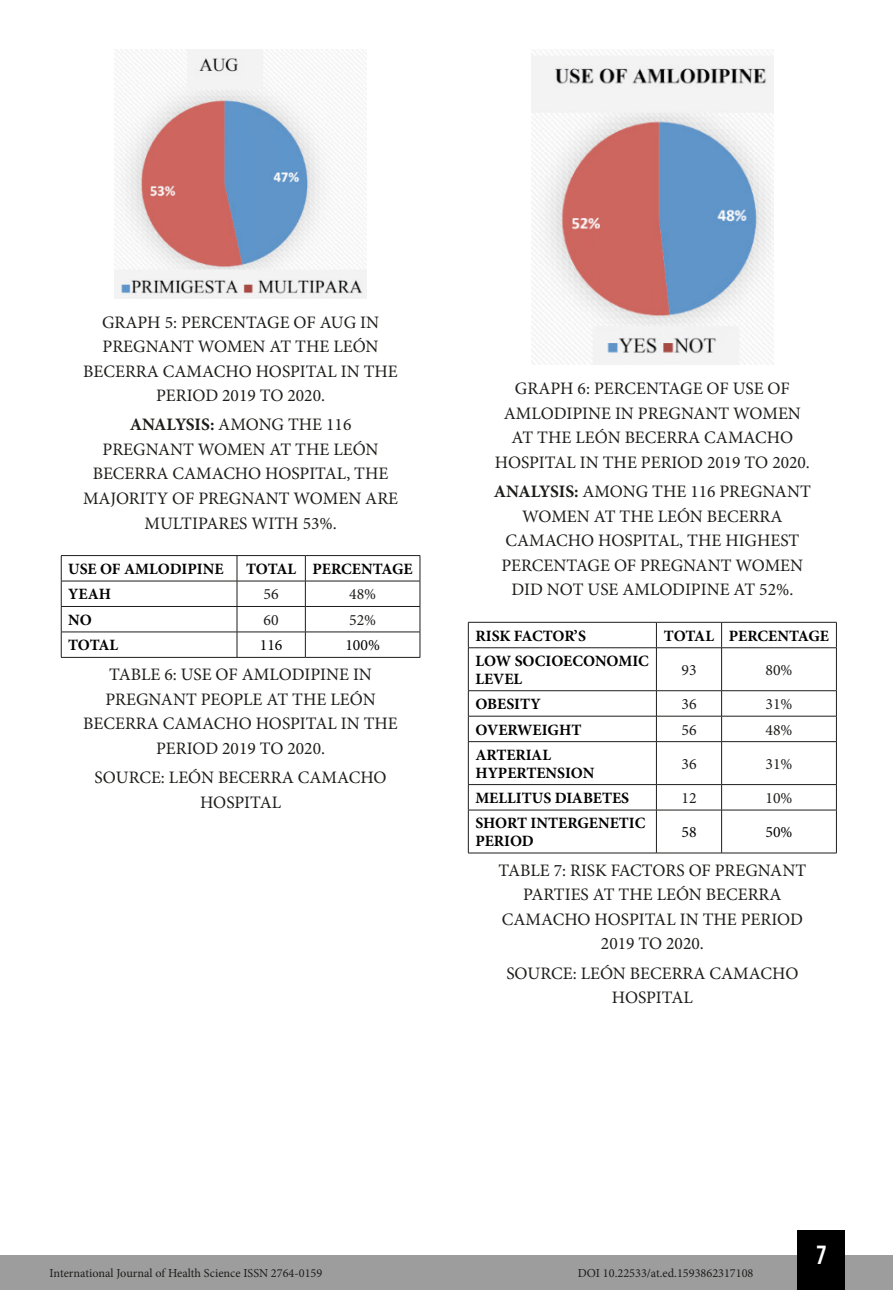
<style>
.page{position:relative;width:893px;height:1290px;background:#fff}
.page>*{position:absolute;margin:0;border:0;box-sizing:border-box;transform-origin:0 0}
.t1{font:26.25px "Bebas Kai";color:#fff}
.t2{font:17.5px/24.5px "Minion Pro";color:#1d1d1b;text-align:center}
.t3{font:700 15.75px/17.5px "Minion Pro";color:#020203}
.t4{font:15.75px "Minion Pro";color:#1d1d1b}
.t5{font:15.75px "Minion Pro";color:#020203}
.t6{font:12.25px "Minion Pro";color:#1d1d1b}
.s1{font-weight:700}
</style>
<div class="page">
<div style="left:0;top:1255px;width:893px;height:35px;background:#9d9d9d"></div>
<div style="left:797px;top:1230px;width:48px;height:60px;background:#000"></div>
<img style="left:115px;top:50px;width:251px;height:248px">
<hr style="left:61px;top:555px;width:176px;height:1px;background:#1d1d1b">
<hr style="left:237px;top:555px;width:68px;height:1px;background:#1d1d1b">
<hr style="left:305px;top:555px;width:115px;height:1px;background:#1d1d1b">
<hr style="left:61px;top:581px;width:176px;height:1px;background:#1d1d1b">
<hr style="left:237px;top:581px;width:68px;height:1px;background:#1d1d1b">
<hr style="left:305px;top:581px;width:115px;height:1px;background:#1d1d1b">
<hr style="left:61px;top:606px;width:176px;height:1px;background:#1d1d1b">
<hr style="left:237px;top:606px;width:68px;height:1px;background:#1d1d1b">
<hr style="left:305px;top:606px;width:115px;height:1px;background:#1d1d1b">
<hr style="left:61px;top:632px;width:176px;height:1px;background:#1d1d1b">
<svg style="left:61px;top:556px;width:1px;height:101px"></svg>
<hr style="left:237px;top:632px;width:68px;height:1px;background:#1d1d1b">
<svg style="left:237px;top:556px;width:1px;height:101px"></svg>
<hr style="left:305px;top:632px;width:115px;height:1px;background:#1d1d1b">
<svg style="left:305px;top:556px;width:1px;height:101px"></svg>
<svg style="left:420px;top:556px;width:1px;height:101px"></svg>
<hr style="left:61px;top:657px;width:176px;height:1px;background:#1d1d1b">
<hr style="left:237px;top:657px;width:68px;height:1px;background:#1d1d1b">
<hr style="left:305px;top:657px;width:115px;height:1px;background:#1d1d1b">
<img style="left:531px;top:50px;width:242px;height:315px">
<hr style="left:468px;top:622px;width:188px;height:1px;background:#1d1d1b">
<svg style="left:468px;top:622px;width:1px;height:25px"></svg>
<hr style="left:656px;top:622px;width:66px;height:1px;background:#1d1d1b">
<svg style="left:656px;top:622px;width:1px;height:25px"></svg>
<hr style="left:722px;top:622px;width:115px;height:1px;background:#1d1d1b">
<svg style="left:721px;top:622px;width:1px;height:25px"></svg>
<svg style="left:836px;top:622px;width:1px;height:25px"></svg>
<hr style="left:468px;top:647px;width:188px;height:1px;background:#1d1d1b">
<hr style="left:468px;top:648px;width:1px;height:42px;background:#1d1d1b">
<hr style="left:656px;top:647px;width:66px;height:1px;background:#1d1d1b">
<hr style="left:656px;top:648px;width:1px;height:42px;background:#1d1d1b">
<hr style="left:722px;top:647px;width:115px;height:1px;background:#1d1d1b">
<hr style="left:721px;top:648px;width:1px;height:42px;background:#1d1d1b">
<hr style="left:836px;top:648px;width:1px;height:42px;background:#1d1d1b">
<hr style="left:468px;top:690px;width:188px;height:1px;background:#1d1d1b">
<hr style="left:656px;top:690px;width:66px;height:1px;background:#1d1d1b">
<hr style="left:722px;top:690px;width:115px;height:1px;background:#1d1d1b">
<hr style="left:468px;top:716px;width:188px;height:1px;background:#1d1d1b">
<svg style="left:468px;top:691px;width:1px;height:50px"></svg>
<hr style="left:656px;top:716px;width:66px;height:1px;background:#1d1d1b">
<svg style="left:656px;top:691px;width:1px;height:50px"></svg>
<hr style="left:722px;top:716px;width:115px;height:1px;background:#1d1d1b">
<svg style="left:721px;top:691px;width:1px;height:50px"></svg>
<svg style="left:836px;top:691px;width:1px;height:50px"></svg>
<hr style="left:468px;top:741px;width:188px;height:1px;background:#1d1d1b">
<hr style="left:468px;top:742px;width:1px;height:42px;background:#1d1d1b">
<hr style="left:656px;top:741px;width:66px;height:1px;background:#1d1d1b">
<hr style="left:656px;top:742px;width:1px;height:42px;background:#1d1d1b">
<hr style="left:722px;top:741px;width:115px;height:1px;background:#1d1d1b">
<hr style="left:721px;top:742px;width:1px;height:42px;background:#1d1d1b">
<hr style="left:836px;top:742px;width:1px;height:42px;background:#1d1d1b">
<hr style="left:468px;top:784px;width:188px;height:1px;background:#1d1d1b">
<svg style="left:468px;top:785px;width:1px;height:25px"></svg>
<hr style="left:656px;top:784px;width:66px;height:1px;background:#1d1d1b">
<svg style="left:656px;top:785px;width:1px;height:25px"></svg>
<hr style="left:722px;top:784px;width:115px;height:1px;background:#1d1d1b">
<svg style="left:721px;top:785px;width:1px;height:25px"></svg>
<svg style="left:836px;top:785px;width:1px;height:25px"></svg>
<hr style="left:468px;top:810px;width:188px;height:1px;background:#1d1d1b">
<hr style="left:468px;top:810px;width:1px;height:43px;background:#1d1d1b">
<hr style="left:656px;top:810px;width:66px;height:1px;background:#1d1d1b">
<hr style="left:656px;top:810px;width:1px;height:43px;background:#1d1d1b">
<hr style="left:722px;top:810px;width:115px;height:1px;background:#1d1d1b">
<hr style="left:721px;top:810px;width:1px;height:43px;background:#1d1d1b">
<hr style="left:836px;top:810px;width:1px;height:43px;background:#1d1d1b">
<hr style="left:468px;top:853px;width:188px;height:1px;background:#1d1d1b">
<hr style="left:656px;top:853px;width:66px;height:1px;background:#1d1d1b">
<hr style="left:722px;top:853px;width:115px;height:1px;background:#1d1d1b">
<p class="t2" style="left:83px;top:310px;width:316px">GRAPH 5: PERCENTAGE OF AUG IN<br>PREGNANT WOMEN AT THE LEÓN<br>BECERRA CAMACHO HOSPITAL IN THE<br>PERIOD 2019 TO 2020.</p>
<p class="t2" style="left:83px;top:413px;width:317px"><span class="s1">ANALYSIS:</span> AMONG THE 116<br>PREGNANT WOMEN AT THE LEÓN<br>BECERRA CAMACHO HOSPITAL, THE<br>MAJORITY OF PREGNANT WOMEN ARE<br>MULTIPARES WITH 53%.</p>
<p class="t3" style="left:68px;top:560px;width:157px">USE OF AMLODIPINE</p>
<p class="t3" style="left:246px;top:560px;width:168px">TOTAL PERCENTAGE</p>
<p class="t3" style="left:68px;top:585px;width:44px">YEAH</p>
<p class="t4" style="left:264px;top:584px;width:17px">56</p>
<p class="t4" style="left:349px;top:584px;width:29px">48%</p>
<p class="t3" style="left:68px;top:611px;width:25px">NO</p>
<p class="t4" style="left:264px;top:609px;width:17px">60</p>
<p class="t4" style="left:349px;top:609px;width:29px">52%</p>
<p class="t3" style="left:68px;top:636px;width:52px">TOTAL</p>
<p class="t5" style="left:260px;top:635px;width:24px">116</p>
<p class="t5" style="left:345px;top:635px;width:36px">100%</p>
<p class="t2" style="left:83px;top:662px;width:316px">TABLE 6: USE OF AMLODIPINE IN<br>PREGNANT PEOPLE AT THE LEÓN<br>BECERRA CAMACHO HOSPITAL IN THE<br>PERIOD 2019 TO 2020.</p>
<p class="t2" style="left:95px;top:765px;width:294px">SOURCE: LEÓN BECERRA CAMACHO<br>HOSPITAL</p>
<p class="t2" style="left:495px;top:376px;width:317px">GRAPH 6: PERCENTAGE OF USE OF<br>AMLODIPINE IN PREGNANT WOMEN<br>AT THE LEÓN BECERRA CAMACHO<br>HOSPITAL IN THE PERIOD 2019 TO 2020.</p>
<p class="t2" style="left:494px;top:479px;width:318px"><span class="s1">ANALYSIS:</span> AMONG THE 116 PREGNANT<br>WOMEN AT THE LEÓN BECERRA<br>CAMACHO HOSPITAL, THE HIGHEST<br>PERCENTAGE OF PREGNANT WOMEN<br>DID NOT USE AMLODIPINE AT 52%.</p>
<p class="t3" style="left:475px;top:627px;width:112px">RISK FACTOR’S</p>
<p class="t3" style="left:664px;top:627px;width:167px">TOTAL PERCENTAGE</p>
<p class="t3" style="left:475px;top:652px;width:175px">LOW SOCIOECONOMIC<br>LEVEL</p>
<p class="t4" style="left:681px;top:659px;width:17px">93</p>
<p class="t4" style="left:765px;top:659px;width:29px">80%</p>
<p class="t3" style="left:475px;top:695px;width:67px">OBESITY</p>
<p class="t4" style="left:681px;top:693px;width:17px">36</p>
<p class="t4" style="left:765px;top:693px;width:29px">31%</p>
<p class="t3" style="left:475px;top:721px;width:108px">OVERWEIGHT</p>
<p class="t4" style="left:681px;top:719px;width:17px">56</p>
<p class="t4" style="left:765px;top:719px;width:29px">48%</p>
<p class="t3" style="left:475px;top:746px;width:120px">ARTERIAL<br>HYPERTENSION</p>
<p class="t4" style="left:681px;top:753px;width:17px">36</p>
<p class="t4" style="left:765px;top:753px;width:29px">31%</p>
<p class="t3" style="left:475px;top:789px;width:155px">MELLITUS DIABETES</p>
<p class="t4" style="left:681px;top:787px;width:17px">12</p>
<p class="t4" style="left:765px;top:787px;width:29px">10%</p>
<p class="t3" style="left:475px;top:814px;width:172px">SHORT INTERGENETIC<br>PERIOD</p>
<p class="t5" style="left:681px;top:821px;width:17px">58</p>
<p class="t5" style="left:765px;top:821px;width:29px">50%</p>
<p class="t2" style="left:499px;top:858px;width:309px">TABLE 7: RISK FACTORS OF PREGNANT<br>PARTIES AT THE LEÓN BECERRA<br>CAMACHO HOSPITAL IN THE PERIOD<br>2019 TO 2020.</p>
<p class="t2" style="left:506px;top:961px;width:294px">SOURCE: LEÓN BECERRA CAMACHO<br>HOSPITAL</p>
<h1 class="t1" style="left:817px;top:1241px;width:11px">7</h1>
<p class="t6" style="left:50px;top:1265px;width:274px">International Journal of Health Science ISSN 2764-0159</p>
<p class="t6" style="left:578px;top:1265px;width:177px">DOI 10.22533/at.ed.1593862317108</p>
</div>
